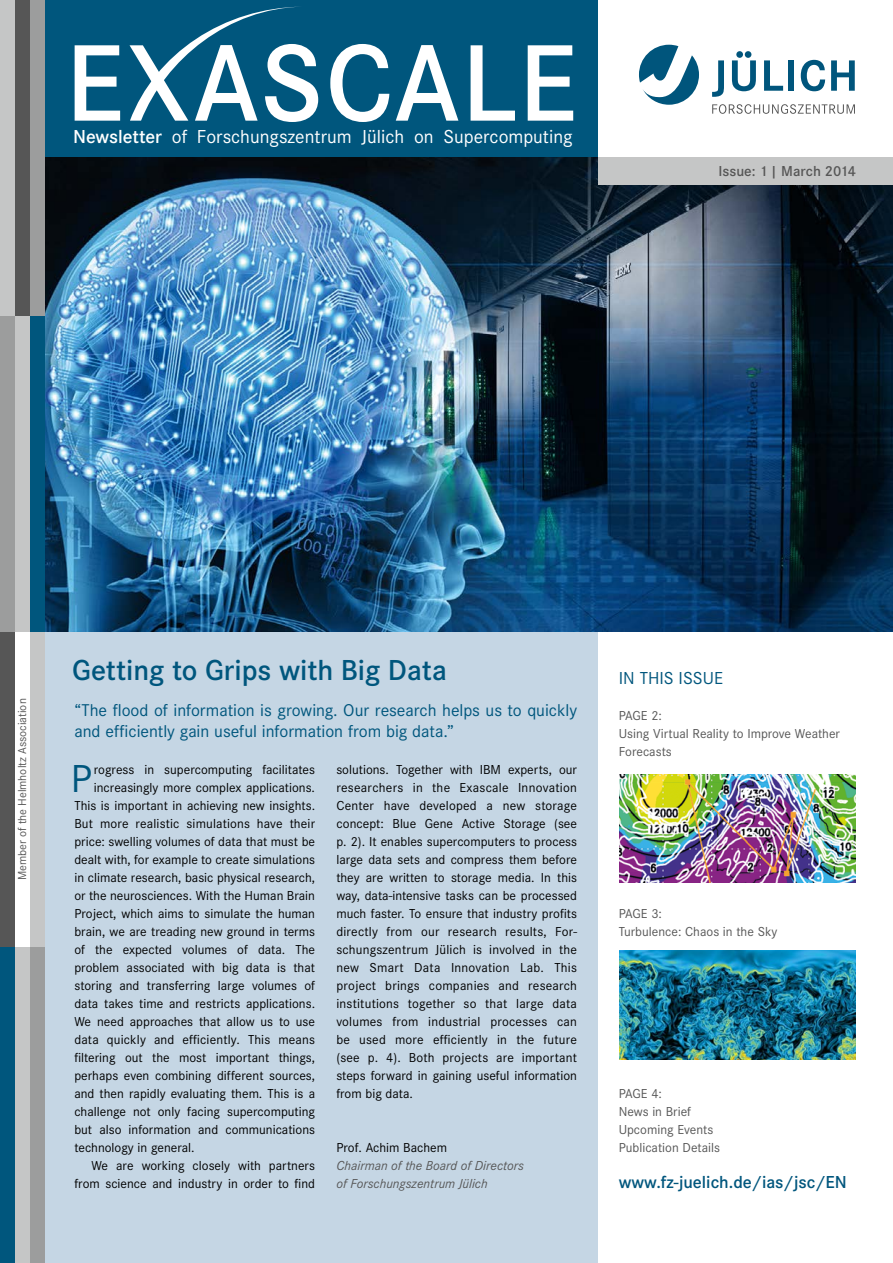
<style>
.page{position:relative;width:893px;height:1263px;background:#fff}
.page>*{position:absolute;margin:0;border:0;box-sizing:border-box;transform-origin:0 0}
.t1{font:40.5px "Corporate S";color:#00567d}
.t2{font:600 30px "Corporate S";color:#00567d}
.t3{font:19.5px "Corporate S";color:#fff}
.t4{font:600 18px "Corporate S";color:#00567d}
.t5{font:18px "Corporate S";color:#00567d}
.t6{font:17.7px/21px "Corporate S";letter-spacing:-.005em;color:#00567d}
.t7{font:600 15px "Corporate S";color:#565656}
.t8{font:13.5px/18px "Corporate S";color:#000;text-align:justify}
.t9{font:13.5px/18px "Corporate S";color:#565656}
.t10{font:italic 13.5px/18px "Corporate S";color:#565656}
.t11{font:12px "Corporate S";color:#565656}
.s1{font-weight:600}
</style>
<div class="page">
<div style="left:42px;top:631px;width:556px;height:632px;background:#c5d6e4"></div>
<div style="left:45px;top:0;width:553px;height:157px;background:#00567d"></div>
<img style="left:45px;top:157px;width:848px;height:474px">
<svg style="left:639px;top:45px;width:60px;height:60px"></svg>
<svg style="left:712px;top:60px;width:12px;height:37px"></svg>
<svg style="left:732px;top:51px;width:24px;height:40px"></svg>
<svg style="left:764px;top:60px;width:19px;height:31px"></svg>
<div style="left:788px;top:60px;width:6px;height:31px;background:#00557c"></div>
<svg style="left:801px;top:60px;width:24px;height:31px"></svg>
<svg style="left:831px;top:60px;width:24px;height:31px"></svg>
<svg style="left:712px;top:104px;width:143px;height:10px"></svg>
<div style="left:598px;top:157px;width:295px;height:28px;background:#c5c6c6"></div>
<svg style="left:528px;top:45px;width:45px;height:76px"></svg>
<svg style="left:471px;top:45px;width:44px;height:76px"></svg>
<svg style="left:396px;top:45px;width:62px;height:76px"></svg>
<svg style="left:330px;top:44px;width:59px;height:78px"></svg>
<svg style="left:75px;top:45px;width:45px;height:76px"></svg>
<svg style="left:130px;top:7px;width:188px;height:115px"></svg>
<div style="left:0;top:0;width:15px;height:316px;background:#c5c6c6"></div>
<div style="left:15px;top:0;width:15px;height:316px;background:#565656"></div>
<div style="left:30px;top:0;width:15px;height:316px;background:#9c9d9d"></div>
<div style="left:0;top:631px;width:15px;height:316px;background:#565656"></div>
<div style="left:30px;top:631px;width:15px;height:316px;background:#c5c6c6"></div>
<div style="left:0;top:316px;width:15px;height:315px;background:#9c9d9d"></div>
<div style="left:15px;top:316px;width:15px;height:315px;background:#c5c6c6"></div>
<div style="left:30px;top:316px;width:15px;height:315px;background:#00567d"></div>
<div style="left:0;top:947px;width:15px;height:316px;background:#00567d"></div>
<div style="left:15px;top:947px;width:15px;height:316px;background:#c5c6c6"></div>
<div style="left:30px;top:947px;width:15px;height:316px;background:#9c9d9d"></div>
<img style="left:619px;top:774px;width:236px;height:108px">
<img style="left:619px;top:950px;width:236px;height:110px">
<h3 class="t3" style="left:73px;top:125px;width:501px"><span class="s1">Newsletter</span> of Forschungszentrum Jülich on Supercomputing</h3>
<p class="t7" style="left:718px;top:163px;width:139px">Issue: 1 | March 2014</p>
<p class="t11" style="left:15px;top:880px;width:183px;rotate:-90deg">Member of the Helmholtz Association</p>
<h2 class="t2" style="left:72px;top:653px;width:376px">Getting to Grips with Big Data</h2>
<h3 class="t6" style="left:74px;top:700px;width:504px">“The flood of information is growing. Our research helps us to quickly and efficiently gain useful information from big data.”</h3>
<h1 class="t1" style="left:71px;top:756px;width:23px">P</h1>
<p class="t8" style="left:94px;top:761px;width:223px">rogress in supercomputing facilitates</p>
<p class="t8" style="left:94px;top:779px;width:223px">increasingly more complex applications.</p>
<p class="t8" style="left:74px;top:797px;width:242px">This is important in achieving new insights.</p>
<p class="t8" style="left:74px;top:815px;width:242px">But more realistic simulations have their</p>
<p class="t8" style="left:74px;top:833px;width:242px">price: swelling volumes of data that must be</p>
<p class="t8" style="left:74px;top:851px;width:242px">dealt with, for example to create simulations</p>
<p class="t8" style="left:74px;top:869px;width:242px">in climate research, basic physical research,</p>
<p class="t8" style="left:74px;top:887px;width:242px">or the neurosciences. With the Human Brain</p>
<p class="t8" style="left:74px;top:905px;width:242px">Project, which aims to simulate the human</p>
<p class="t8" style="left:74px;top:923px;width:242px">brain, we are treading new ground in terms</p>
<p class="t8" style="left:74px;top:941px;width:242px">of the expected volumes of data. The</p>
<p class="t8" style="left:74px;top:959px;width:242px">problem associated with big data is that</p>
<p class="t8" style="left:74px;top:977px;width:242px">storing and transferring large volumes of</p>
<p class="t8" style="left:74px;top:995px;width:242px">data takes time and restricts applications.</p>
<p class="t8" style="left:74px;top:1013px;width:242px">We need approaches that allow us to use</p>
<p class="t8" style="left:74px;top:1031px;width:242px">data quickly and efficiently. This means</p>
<p class="t8" style="left:74px;top:1049px;width:242px">filtering out the most important things,</p>
<p class="t8" style="left:74px;top:1067px;width:242px">perhaps even combining different sources,</p>
<p class="t8" style="left:74px;top:1085px;width:242px">and then rapidly evaluating them. This is a</p>
<p class="t8" style="left:74px;top:1103px;width:242px">challenge not only facing supercomputing</p>
<p class="t8" style="left:74px;top:1121px;width:242px">but also information and communications</p>
<p class="t8" style="left:74px;top:1139px;width:122px">technology in general.</p>
<p class="t8" style="left:91px;top:1157px;width:225px">We are working closely with partners</p>
<p class="t8" style="left:74px;top:1175px;width:242px">from science and industry in order to find</p>
<p class="t8" style="left:336px;top:761px;width:242px">solutions. Together with IBM experts, our researchers in the Exascale Innovation Center have developed a new storage concept: Blue Gene Active Storage (see p. 2). It enables supercomputers to process large data sets and compress them before they are written to storage media. In this way, data-intensive tasks can be processed much faster. To ensure that industry profits directly from our research results, For&shy;schungszentrum Jülich is involved in the new Smart Data Innovation Lab. This project brings companies and research institutions together so that large data volumes from industrial processes can be used more efficiently in the future (see p. 4). Both projects are important steps forward in gaining useful information from big data.</p>
<p class="t8" style="left:336px;top:1138px;width:112px">Prof. Achim Bachem</p>
<p class="t10" style="left:336px;top:1156px;width:189px">Chairman of the Board of Directors of Forschungszentrum Jülich</p>
<h3 class="t5" style="left:619px;top:668px;width:106px">IN THIS ISSUE</h3>
<p class="t9" style="left:619px;top:707px;width:223px">PAGE 2:<br>Using Virtual Reality to Improve Weather<br>Forecasts</p>
<p class="t9" style="left:619px;top:905px;width:160px">PAGE 3:<br>Turbulence: Chaos in the Sky</p>
<p class="t9" style="left:619px;top:1085px;width:103px">PAGE 4:<br>News in Brief<br>Upcoming Events<br>Publication Details</p>
<h3 class="t4" style="left:619px;top:1172px;width:230px">www.fz-juelich.de/ias/jsc/EN</h3>
</div>
